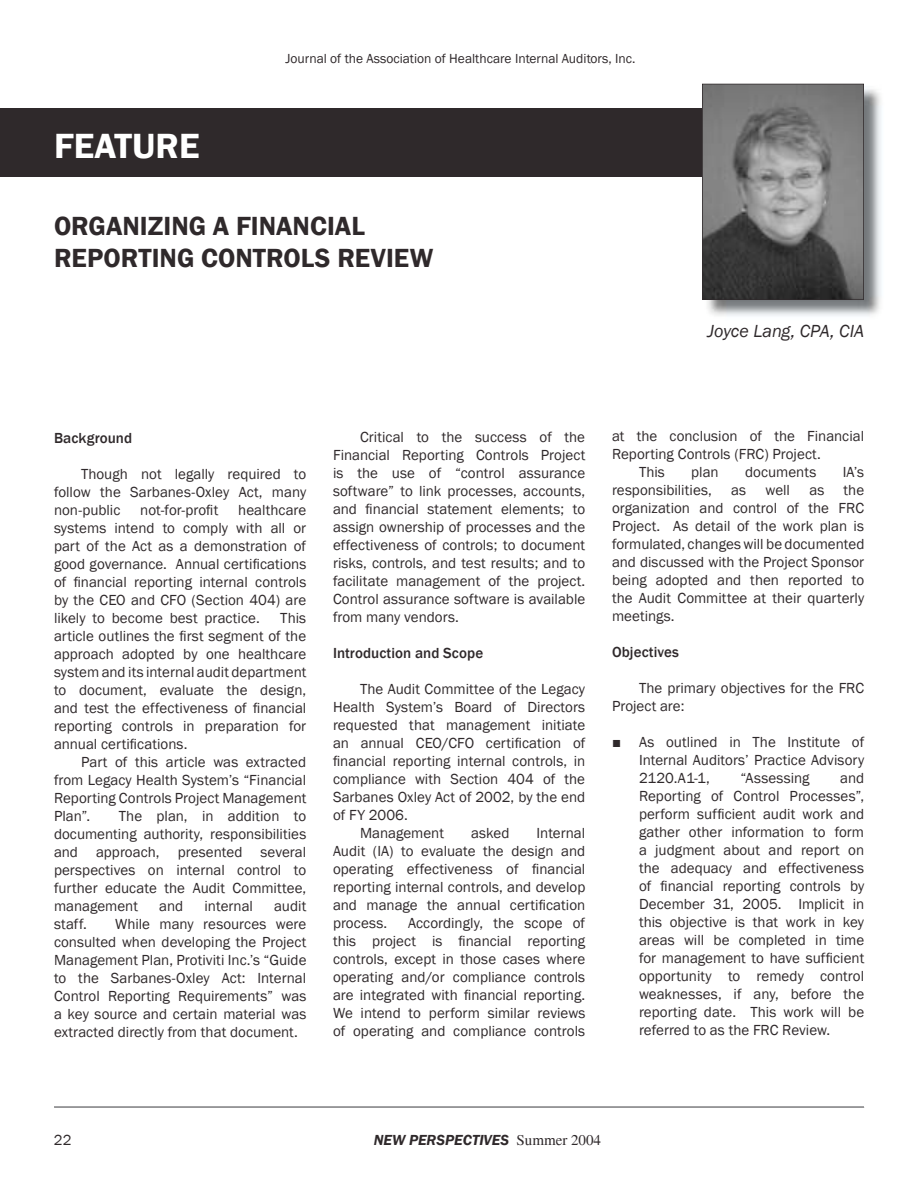
<style>
.page{position:relative;width:918px;height:1188px;background:#fff}
.page>*{position:absolute;margin:0;border:0;box-sizing:border-box;transform-origin:0 0}
.t1{font:600 36px "Franklin Gothic";color:#fff}
.t2{font:600 27px/32.4px "Franklin Gothic";color:#2f292b}
.t3{font:italic 18px "Franklin Gothic";letter-spacing:-.005em;color:#2f292b}
.t4{font:15px/18px "Franklin Gothic";color:#2f292b;text-align:justify}
.t5{font:500 15px "Franklin Gothic";letter-spacing:.005em;color:#2f292b}
.t6{font:italic 600 15px "Franklin Gothic";color:#2f292b}
.t7{font:13.5px "Franklin Gothic";color:#2f292b}
.s1{font-family:"Times";font-weight:400;font-style:normal}
</style>
<div class="page">
<svg style="left:54px;top:1106px;width:810px;height:2px;background:#9b9b9d"></svg>
<div style="left:0;top:108px;width:703px;height:69px;background:#2f292b"></div>
<img style="left:707px;top:88px;width:174px;height:228px">
<img style="left:703px;top:85px;width:160px;height:214px">
<hr style="left:702px;top:84px;width:1px;height:215px;background:#2f292b">
<hr style="left:702px;top:299px;width:162px;height:1px;background:#2f292b">
<hr style="left:863px;top:84px;width:1px;height:215px;background:#2f292b">
<hr style="left:702px;top:84px;width:162px;height:1px;background:#2f292b">
<h1 class="t1" style="left:54px;top:125px;width:147px">FEATURE</h1>
<p class="t7" style="left:286px;top:51px;width:352px">Journal of the Association of Healthcare Internal Auditors, Inc.</p>
<h2 class="t2" style="left:54px;top:209px;width:381px">ORGANIZING A FINANCIAL<br>REPORTING CONTROLS REVIEW</h2>
<p class="t3" style="left:708px;top:320px;width:158px">Joyce Lang, CPA, CIA</p>
<p class="t5" style="left:54px;top:429px;width:80px">Background</p>
<p class="t4" style="left:54px;top:464px;width:254px;text-indent:27px">Though not legally required to follow the Sarbanes-Oxley Act, many non-public</p>
<p class="t4" style="left:140px;top:500px;width:80px">not-for-profit</p>
<p class="t4" style="left:54px;top:500px;width:254px;text-indent:184px">healthcare systems intend to comply with all or part of the Act as a demonstration of good governance. Annual certifications of financial reporting internal controls by the CEO and CFO (Section 404) are likely to become best practice.</p>
<p class="t4" style="left:54px;top:608px;width:254px;text-indent:226px">This article outlines the first segment of the approach adopted by one healthcare system and its internal audit department to document, evaluate the design, and test the effectiveness of financial reporting controls in preparation for annual certifications.</p>
<p class="t4" style="left:54px;top:752px;width:254px;text-indent:27px">Part of this article was extracted from Legacy Health System’s “Financial Reporting Controls Project Management Plan”.</p>
<p class="t4" style="left:54px;top:806px;width:254px;text-indent:65px">The plan, in addition to documenting authority, responsibilities and approach, presented several perspectives on internal control to further educate the Audit Committee, management</p>
<p class="t4" style="left:159px;top:896px;width:26px">and</p>
<p class="t4" style="left:205px;top:896px;width:50px">internal</p>
<p class="t4" style="left:274px;top:896px;width:34px">audit</p>
<p class="t4" style="left:54px;top:914px;width:34px">staff.</p>
<p class="t4" style="left:54px;top:914px;width:254px;text-indent:61px">While many resources were consulted when developing the Project Management Plan, Protiviti Inc.’s “Guide to the Sarbanes-Oxley Act: Internal Control Reporting Requirements” was a key source and certain material was extracted directly from that document.</p>
<p class="t4" style="left:333px;top:428px;width:254px;text-indent:27px">Critical to the success of the Financial Reporting Controls Project is the use of “control assurance software” to link processes, accounts, and financial statement elements; to assign ownership of processes and the effectiveness of controls; to document risks, controls, and test results; and to facilitate management of the project.<br>Control assurance software is available from many vendors.</p>
<p class="t5" style="left:333px;top:645px;width:152px">Introduction and Scope</p>
<p class="t4" style="left:360px;top:680px;width:227px">The Audit Committee of the Legacy</p>
<p class="t4" style="left:333px;top:698px;width:254px">Health System’s Board of Directors</p>
<p class="t4" style="left:333px;top:716px;width:254px">requested that management initiate</p>
<p class="t4" style="left:333px;top:734px;width:254px">an annual CEO/CFO certification of</p>
<p class="t4" style="left:333px;top:752px;width:254px">financial reporting internal controls, in</p>
<p class="t4" style="left:333px;top:770px;width:254px">compliance with Section 404 of the</p>
<p class="t4" style="left:333px;top:788px;width:254px">Sarbanes Oxley Act of 2002, by the end</p>
<p class="t4" style="left:333px;top:806px;width:76px">of FY 2006.</p>
<p class="t4" style="left:360px;top:824px;width:86px">Management</p>
<p class="t4" style="left:471px;top:824px;width:40px">asked</p>
<p class="t4" style="left:333px;top:824px;width:254px;text-indent:204px">Internal Audit (IA) to evaluate the design and operating effectiveness of financial reporting internal controls, and develop and manage the annual certification process.</p>
<p class="t4" style="left:333px;top:914px;width:254px;text-indent:75px">Accordingly, the scope of this project is financial reporting controls, except in those cases where operating and/or compliance controls are integrated with financial reporting.<br>We intend to perform similar reviews of operating and compliance controls</p>
<p class="t4" style="left:612px;top:426px;width:254px">at the conclusion of the Financial</p>
<p class="t4" style="left:612px;top:444px;width:210px">Reporting Controls (FRC) Project.</p>
<p class="t4" style="left:639px;top:462px;width:27px">This</p>
<p class="t4" style="left:691px;top:462px;width:29px">plan</p>
<p class="t4" style="left:745px;top:462px;width:73px">documents</p>
<p class="t4" style="left:843px;top:462px;width:23px">IA’s</p>
<p class="t4" style="left:612px;top:480px;width:101px">responsibilities,</p>
<p class="t4" style="left:731px;top:480px;width:16px">as</p>
<p class="t4" style="left:766px;top:480px;width:26px">well</p>
<p class="t4" style="left:809px;top:480px;width:16px">as</p>
<p class="t4" style="left:612px;top:480px;width:254px;text-indent:232px">the organization and control of the FRC Project. As detail of the work plan is formulated, changes will be documented and discussed with the Project Sponsor being adopted and then reported to the Audit Committee at their quarterly meetings.</p>
<p class="t5" style="left:612px;top:643px;width:69px">Objectives</p>
<p class="t4" style="left:612px;top:678px;width:254px;text-indent:27px">The primary objectives for the FRC<br>Project are:</p>
<p class="t4" style="left:639px;top:732px;width:227px;text-indent:-27px">! As outlined in The Institute of Internal Auditors’ Practice Advisory 2120.A1-1,</p>
<p class="t4" style="left:639px;top:768px;width:227px;text-indent:201px">and Reporting of Control Processes”, perform sufficient audit work and gather other information to form a judgment about and report on the adequacy and effectiveness of financial reporting controls by December 31, 2005. Implicit in this objective is that work in key areas will be completed in time for management to have sufficient opportunity to remedy control weaknesses, if any, before the reporting date. This work will be referred to as the FRC Review.</p>
<p class="t4" style="left:740px;top:768px;width:71px">“Assessing</p>
<p class="t4" style="left:54px;top:1130px;width:19px">22</p>
<p class="t6" style="left:374px;top:1131px;width:229px">NEW PERSPECTIVES<span class="s1">!!"#$$%&amp;!'(()</span></p>
</div>
